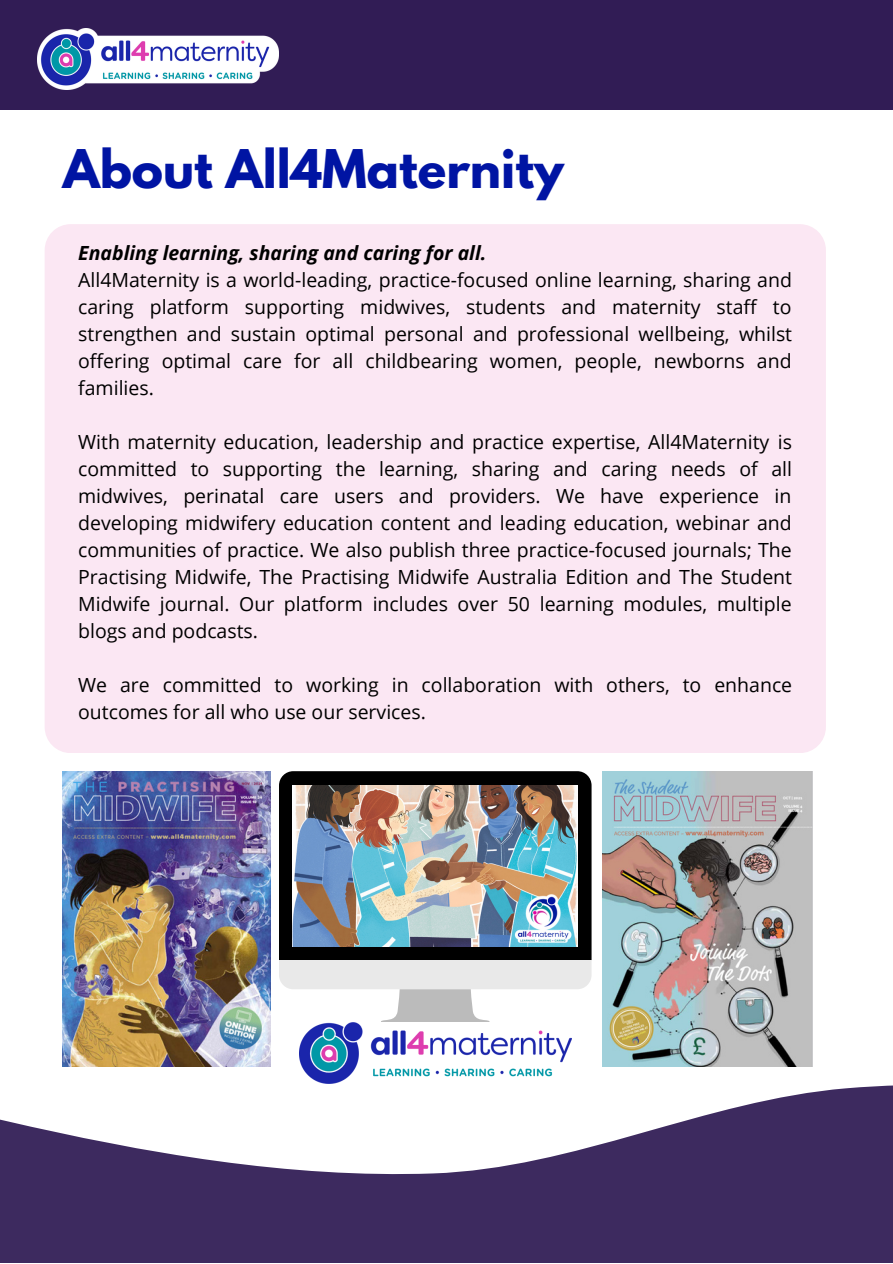
<style>
.page{position:relative;width:893px;height:1264px;background:#fff}
.page>*{position:absolute;margin:0;border:0;box-sizing:border-box;transform-origin:0 0}
.t1{font:700 47.25px "League Spartan";color:#0014a3}
.t2{font:19.5px/27px "Open Sans";color:#000;text-align:justify}
.t3{font:italic 700 19.5px "Open Sans";color:#000}
</style>
<div class="page">
<div style="left:45px;top:224px;width:780px;height:529px;background:#fbe7f3;border-radius:26px"></div>
<svg style="left:0;top:1085px;width:892px;height:177px;fill:#3d2a5f"></svg>
<div style="left:0;top:0;width:892px;height:110px;background:#311c55"></div>
<img style="left:63px;top:771px;width:208px;height:295px">
<img style="left:602px;top:771px;width:210px;height:295px">
<div style="left:279px;top:771px;width:312px;height:189px;background:#000"></div>
<svg style="left:279px;top:960px;width:312px;height:62px"></svg>
<img style="left:292px;top:786px;width:286px;height:160px">
<img style="left:299px;top:1022px;width:272px;height:61px">
<img style="left:514px;top:890px;width:58px;height:57px">
<img style="left:37px;top:29px;width:242px;height:60px">
<h1 class="t1" style="left:63px;top:145px;width:502px">About All4Maternity</h1>
<p class="t3" style="left:78px;top:239px;width:409px">Enabling learning, sharing and caring for all.</p>
<p class="t2" style="left:78px;top:266px;width:715px">All4Maternity is a world-leading, practice-focused online learning, sharing and caring platform supporting midwives, students and maternity staff to strengthen and sustain optimal personal and professional wellbeing, whilst offering optimal care for all childbearing women, people, newborns and families.</p>
<p class="t2" style="left:78px;top:428px;width:715px">With maternity education, leadership and practice expertise, All4Maternity is committed to supporting the learning, sharing and caring needs of all midwives, perinatal care users and providers. We have experience in developing midwifery education content and leading education, webinar and communities of practice. We also publish three practice-focused journals; The Practising Midwife, The Practising Midwife Australia Edition and The Student Midwife journal. Our platform includes over 50 learning modules, multiple blogs and podcasts.</p>
<p class="t2" style="left:78px;top:671px;width:715px">We are committed to working in collaboration with others, to enhance outcomes for all who use our services.</p>
</div>
